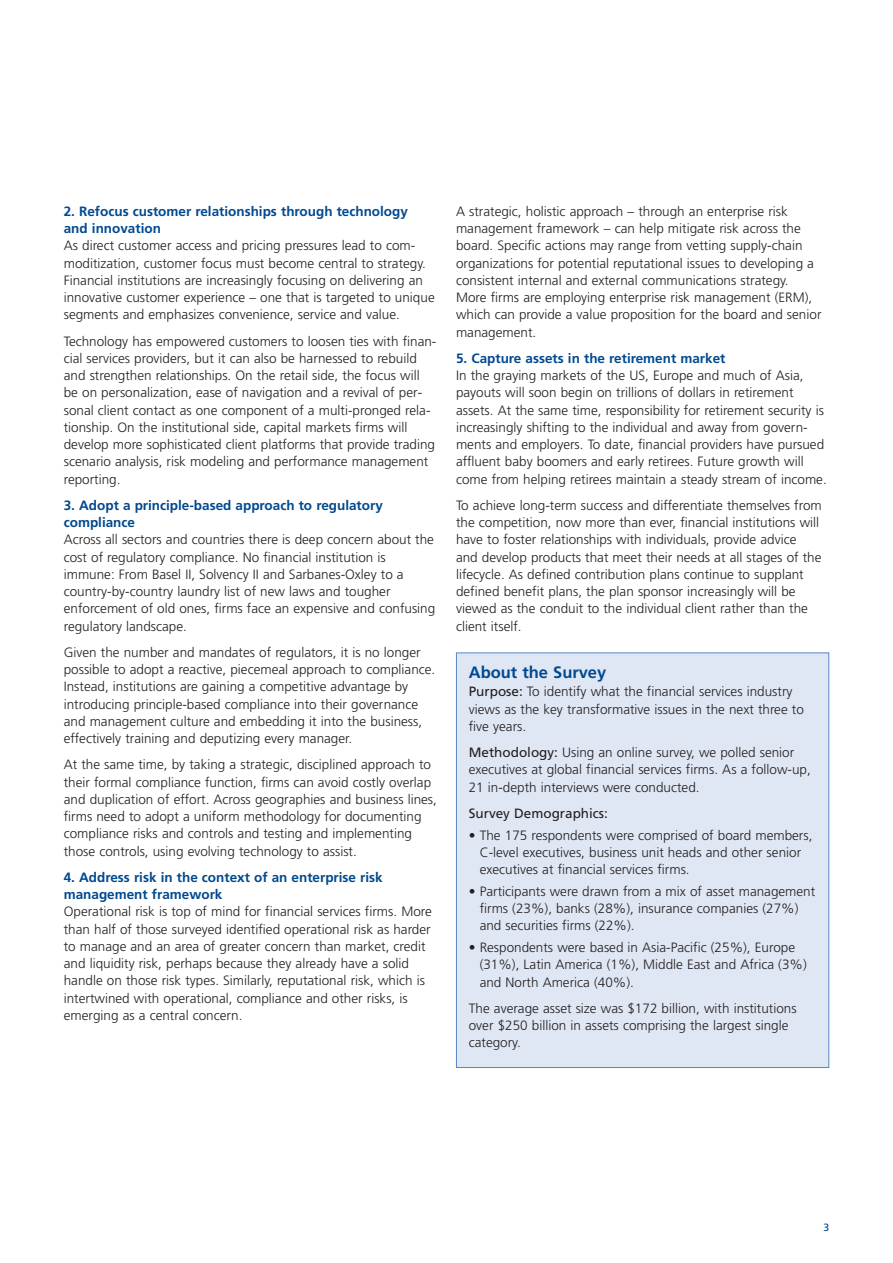
<style>
.page{position:relative;width:893px;height:1263px;background:#fff}
.page>*{position:absolute;margin:0;border:0;box-sizing:border-box;transform-origin:0 0}
.t1{font:700 16.5px "Frutiger";color:#014990}
.t2{font:300 13.5px/17.2px "Frutiger";color:#231f20}
.t3{font:700 13.5px/17.2px "Frutiger";color:#014990}
.t4{font:13.5px "Frutiger";color:#231f20}
.t5{font:10.5px "Frutiger";color:#014990}
.s1{font-weight:400}
</style>
<div class="page">
<div style="left:456px;top:653px;width:373px;height:414px;background:#e0e7f4"></div>
<div style="left:456px;top:652px;width:373px;height:416px;border:1px solid #5786c5"></div>
<p class="t3" style="left:64px;top:204px;width:346px">2. Refocus customer relationships through technology and innovation</p>
<p class="t2" style="left:64px;top:238px;width:372px">As direct customer access and pricing pressures lead to com&shy;moditization, customer focus must become central to strategy.<br>Financial institutions are increasingly focusing on delivering an innovative customer experience – one that is targeted to unique segments and emphasizes convenience, service and value.</p>
<p class="t2" style="left:64px;top:333px;width:374px">Technology has empowered customers to loosen ties with finan&shy;cial services providers, but it can also be harnessed to rebuild and strengthen relationships. On the retail side, the focus will be on personalization, ease of navigation and a revival of per&shy;sonal client contact as one component of a multi-pronged rela&shy;tionship. On the institutional side, capital markets firms will develop more sophisticated client platforms that provide trading scenario analysis, risk modeling and performance management reporting.</p>
<p class="t3" style="left:64px;top:497px;width:321px">3. Adopt a principle-based approach to regulatory compliance</p>
<p class="t2" style="left:64px;top:532px;width:373px">Across all sectors and countries there is deep concern about the cost of regulatory compliance. No financial institution is immune: From Basel II, Solvency II and Sarbanes-Oxley to a country-by-country laundry list of new laws and tougher enforcement of old ones, firms face an expensive and confusing regulatory landscape.</p>
<p class="t2" style="left:64px;top:644px;width:373px">Given the number and mandates of regulators, it is no longer possible to adopt a reactive, piecemeal approach to compliance.<br>Instead, institutions are gaining a competitive advantage by introducing principle-based compliance into their governance and management culture and embedding it into the business, effectively training and deputizing every manager.</p>
<p class="t2" style="left:64px;top:757px;width:375px">At the same time, by taking a strategic, disciplined approach to their formal compliance function, firms can avoid costly overlap and duplication of effort. Across geographies and business lines, firms need to adopt a uniform methodology for documenting compliance risks and controls and testing and implementing those controls, using evolving technology to assist.</p>
<p class="t3" style="left:64px;top:869px;width:320px">4. Address risk in the context of an enterprise risk management framework</p>
<p class="t2" style="left:64px;top:904px;width:370px">Operational risk is top of mind for financial services firms. More than half of those surveyed identified operational risk as harder to manage and an area of greater concern than market, credit and liquidity risk, perhaps because they already have a solid handle on those risk types. Similarly, reputational risk, which is intertwined with operational, compliance and other risks, is emerging as a central concern.</p>
<p class="t2" style="left:456px;top:204px;width:367px">A strategic, holistic approach – through an enterprise risk management framework – can help mitigate risk across the board. Specific actions may range from vetting supply-chain organizations for potential reputational issues to developing a consistent internal and external communications strategy.<br>More firms are employing enterprise risk management (ERM), which can provide a value proposition for the board and senior management.</p>
<p class="t3" style="left:456px;top:351px;width:271px">5. Capture assets in the retirement market</p>
<p class="t2" style="left:456px;top:368px;width:372px">In the graying markets of the US, Europe and much of Asia, payouts will soon begin on trillions of dollars in retirement assets. At the same time, responsibility for retirement security is increasingly shifting to the individual and away from govern&shy;ments and employers. To date, financial providers have pursued affluent baby boomers and early retirees. Future growth will come from helping retirees maintain a steady stream of income.</p>
<p class="t2" style="left:456px;top:497px;width:367px">To achieve long-term success and differentiate themselves from the competition, now more than ever, financial institutions will have to foster relationships with individuals, provide advice<br>and develop products that meet their needs at all stages of the lifecycle. As defined contribution plans continue to supplant defined benefit plans, the plan sponsor increasingly will be viewed as the conduit to the individual client rather than the client itself.</p>
<p class="t1" style="left:469px;top:665px;width:139px">About the Survey</p>
<p class="t2" style="left:469px;top:684px;width:337px"><span class="s1">Purpose:</span> To identify what the financial services industry views as the key transformative issues in the next three to five years.</p>
<p class="t2" style="left:469px;top:745px;width:344px"><span class="s1">Methodology:</span> Using an online survey, we polled senior executives at global financial services firms. As a follow-up,<br>21 in-depth interviews were conducted.</p>
<p class="t4" style="left:469px;top:808px;width:141px">Survey Demographics:</p>
<p class="t2" style="left:480px;top:827px;width:334px;text-indent:-11px">• The 175 respondents were comprised of board members,<br>C-level executives, business unit heads and other senior executives at financial services firms.</p>
<p class="t2" style="left:480px;top:884px;width:337px;text-indent:-11px">• Participants were drawn from a mix of asset management firms (23%), banks (28%), insurance companies (27%) and securities firms (22%).</p>
<p class="t2" style="left:480px;top:940px;width:329px;text-indent:-11px">• Respondents were based in Asia-Pacific (25%), Europe (31%), Latin America (1%), Middle East and Africa (3%) and North America (40%).</p>
<p class="t2" style="left:469px;top:1001px;width:329px">The average asset size was $172 billion, with institutions over $250 billion in assets comprising the largest single category.</p>
<p class="t5" style="left:823px;top:1223px;width:7px">3</p>
</div>
